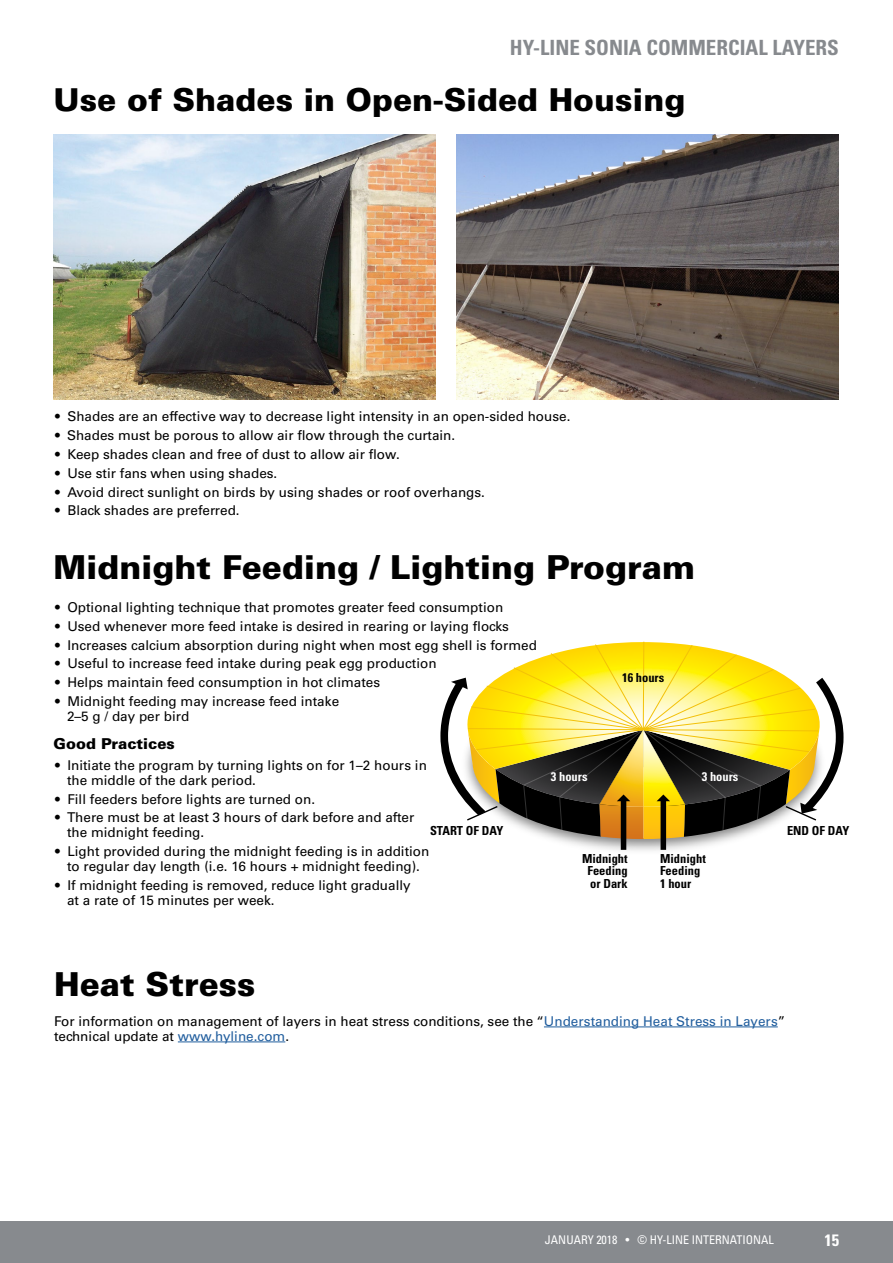
<style>
.page{position:relative;width:893px;height:1263px;background:#fff}
.page>*{position:absolute;margin:0;border:0;box-sizing:border-box;transform-origin:0 0}
.t1{font:900 33px "Univers LT Std";color:#000}
.t2{font:900 31.5px "Univers LT Std";color:#000}
.t3{font:700 condensed 21px "Univers LT Std";color:#878a8e}
.t4{font:700 condensed 16.5px "Univers LT Std";color:#fff}
.t5{font:900 15px "Univers LT Std";color:#000}
.t6{font:13.5px/15px "Univers LT Std";color:#000}
.t7{font:700 condensed 12.45px/12.5px "Univers LT Std";color:#000}
.t8{font:700 condensed 12.45px "Univers LT Std";color:#fff}
.t9{font:condensed 12px "Univers LT Std";color:#fff}
.s1{color:#215e9e}
</style>
<div class="page">
<div style="left:0;top:1221px;width:893px;height:42px;background:#878a8e"></div>
<img style="left:457px;top:135px;width:381px;height:264px">
<img style="left:54px;top:135px;width:381px;height:264px">
<img style="left:554px;top:839px;width:178px;height:12px">
<div style="left:661px;top:800px;width:5px;height:50px;background:#000"></div>
<div style="left:621px;top:800px;width:5px;height:50px;background:#000"></div>
<svg style="left:440px;top:641px;width:403px;height:198px"></svg>
<hr style="left:544px;top:1026px;width:234px;height:1px;background:#215e9e">
<hr style="left:178px;top:1041px;width:107px;height:1px;background:#215e9e">
<h3 class="t3" style="left:510px;top:34px;width:331px">HY-LINE SONIA COMMERCIAL LAYERS</h3>
<h2 class="t2" style="left:54px;top:79px;width:633px">Use of Shades in Open-Sided Housing</h2>
<p class="t6" style="left:55px;top:409px;width:517px">• Shades are an effective way to decrease light intensity in an open-sided house.</p>
<p class="t6" style="left:55px;top:428px;width:402px">• Shades must be porous to allow air flow through the curtain.</p>
<p class="t6" style="left:55px;top:447px;width:346px">• Keep shades clean and free of dust to allow air flow.</p>
<p class="t6" style="left:55px;top:466px;width:224px">• Use stir fans when using shades.</p>
<p class="t6" style="left:55px;top:484px;width:431px">• Avoid direct sunlight on birds by using shades or roof overhangs.</p>
<p class="t6" style="left:55px;top:503px;width:186px">• Black shades are preferred.</p>
<h1 class="t1" style="left:54px;top:546px;width:643px">Midnight Feeding / Lighting Program</h1>
<p class="t6" style="left:55px;top:600px;width:450px">• Optional lighting technique that promotes greater feed consumption</p>
<p class="t6" style="left:55px;top:618px;width:455px">• Used whenever more feed intake is desired in rearing or laying flocks</p>
<p class="t6" style="left:55px;top:637px;width:483px">• Increases calcium absorption during night when most egg shell is formed</p>
<p class="t6" style="left:55px;top:656px;width:383px">• Useful to increase feed intake during peak egg production</p>
<p class="t6" style="left:55px;top:675px;width:327px">• Helps maintain feed consumption in hot climates</p>
<p class="t6" style="left:67px;top:694px;width:274px;text-indent:-12px">• Midnight feeding may increase feed intake<br>2–5 g / day per bird</p>
<p class="t5" style="left:54px;top:735px;width:123px">Good Practices</p>
<p class="t6" style="left:67px;top:758px;width:361px;text-indent:-12px">• Initiate the program by turning lights on for 1–2 hours in the middle of the dark period.</p>
<p class="t6" style="left:55px;top:791px;width:262px">• Fill feeders before lights are turned on.</p>
<p class="t6" style="left:67px;top:810px;width:349px;text-indent:-12px">• There must be at least 3 hours of dark before and after the midnight feeding.</p>
<p class="t6" style="left:55px;top:844px;width:376px;text-align:center">• Light provided during the midnight feeding is in addition to regular day length (i.e. 16 hours + midnight feeding).</p>
<p class="t6" style="left:67px;top:878px;width:345px;text-indent:-12px">• If midnight feeding is removed, reduce light gradually at a rate of 15 minutes per week.</p>
<p class="t7" style="left:622px;top:671px;width:44px">16 hours</p>
<p class="t8" style="left:551px;top:769px;width:38px">3 hours</p>
<p class="t8" style="left:702px;top:769px;width:38px">3 hours</p>
<p class="t7" style="left:430px;top:824px;width:75px">START OF DAY</p>
<p class="t7" style="left:787px;top:824px;width:64px">END OF DAY</p>
<p class="t7" style="left:587px;top:852px;width:42px;text-align:justify;text-indent:-6px">Midnight Feeding or Dark</p>
<p class="t7" style="left:660px;top:852px;width:47px">Midnight<br>Feeding<br>1 hour</p>
<h1 class="t1" style="left:54px;top:964px;width:203px">Heat Stress</h1>
<p class="t6" style="left:54px;top:1013px;width:733px">For information on management of layers in heat stress conditions, see the “<span class="s1">Understanding Heat Stress in Layers</span>” technical update at <span class="s1">www.hyline.com</span>.</p>
<p class="t9" style="left:545px;top:1232px;width:230px">JANUARY 2018 • © HY-LINE INTERNATIONAL</p>
<p class="t4" style="left:824px;top:1229px;width:16px">15</p>
</div>
